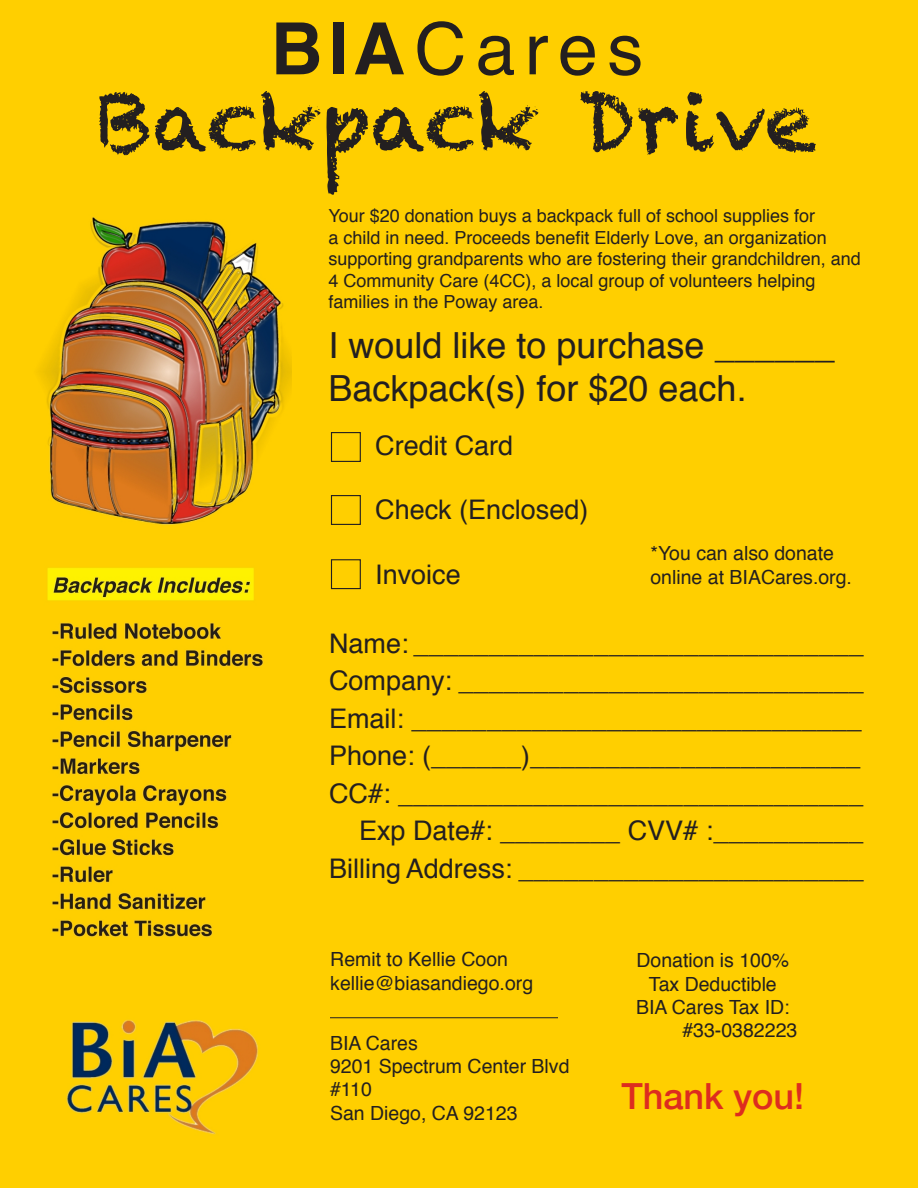
<style>
.page{position:relative;width:918px;height:1188px;background:#ffcf00}
.page>*{position:absolute;margin:0;border:0;box-sizing:border-box;transform-origin:0 0}
.t1{font:82.5px "Chalkduster";letter-spacing:-.005em;color:#231f20}
.t2{font:72px "Helvetica";color:#231f20}
.t3{font:36px/43.2px "Helvetica";color:#231f20}
.t4{font:500 36px "Helvetica Neue";color:#dd2c1f}
.t5{font:27px/37.5px "Helvetica";color:#231f20;text-align:right}
.t6{font:19.5px/23.4px "Helvetica";color:#231f20}
.t7{font:18px/21.6px "Helvetica";color:#231f20}
.s1{font-weight:700}
</style>
<div class="page">
<div style="left:331px;top:432px;width:30px;height:30px;border:1px solid #231f20"></div>
<div style="left:331px;top:495px;width:30px;height:30px;border:1px solid #231f20"></div>
<div style="left:331px;top:559px;width:30px;height:30px;border:1px solid #231f20"></div>
<hr style="left:330px;top:1017px;width:228px;height:1px;background:#231f20">
<img style="left:40px;top:217px;width:251px;height:918px">
<h2 class="t2" style="left:271px;top:-6px;width:374px"><span class="s1">B I A</span> C a r e s</h2>
<h1 class="t1" style="left:320px;top:73px;width:498px">pack Drive</h1>
<h1 class="t1" style="left:96px;top:79px;width:224px">Back</h1>
<p class="t7" style="left:328px;top:205px;width:534px">Your $20 donation buys a backpack full of school supplies for<br>a child in need. Proceeds benefit Elderly Love, an organization supporting grandparents who are fostering their grandchildren, and 4 Community Care (4CC), a local group of volunteers helping families in the Poway area.</p>
<h3 class="t3" style="left:328px;top:324px;width:508px">I would like to purchase ______<br>Backpack(s) for $20 each.</h3>
<p class="t5" style="left:375px;top:427px;width:140px">Credit Card</p>
<p class="t5" style="left:375px;top:492px;width:215px">Check (Enclosed)</p>
<p class="t5" style="left:375px;top:557px;width:87px">Invoice</p>
<p class="t6" style="left:650px;top:542px;width:203px">*You can also donate online at BIACares.org.</p>
<p class="t5" style="left:329px;top:625px;width:536px">Name: ______________________________ Company: ___________________________ Email: ______________________________ Phone: (______)______________________ CC#: _______________________________ Exp Date#: ________ CVV# :__________ Billing Address: _______________________</p>
<p class="t6" style="left:330px;top:948px;width:204px">Remit to Kellie Coon kellie@biasandiego.org</p>
<p class="t6" style="left:636px;top:949px;width:154px">Donation is 100%</p>
<p class="t6" style="left:649px;top:973px;width:129px">Tax Deductible</p>
<p class="t6" style="left:636px;top:996px;width:155px">BIA Cares Tax ID:</p>
<p class="t6" style="left:682px;top:1019px;width:116px">#33-0382223</p>
<p class="t6" style="left:330px;top:1032px;width:241px">BIA Cares<br>9201 Spectrum Center Blvd #110<br>San Diego, CA 92123</p>
<h3 class="t4" style="left:622px;top:1068px;width:184px">Thank you!</h3>
</div>
